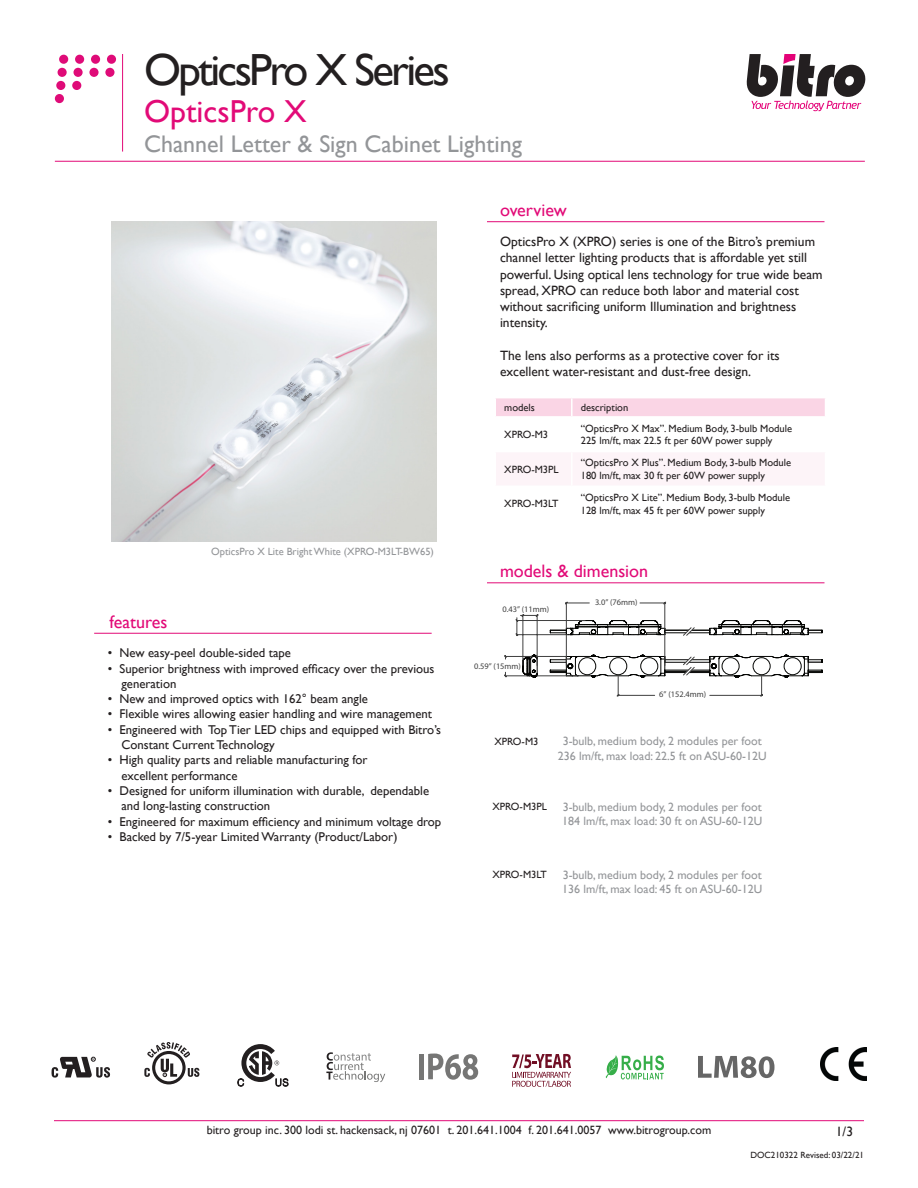
<style>
.page{position:relative;width:918px;height:1188px;background:#fff}
.page>*{position:absolute;margin:0;border:0;box-sizing:border-box;transform-origin:0 0}
.t1{font:45px "Gill Sans";letter-spacing:-.06em;color:#231f20}
.t2{font:31.8px "Gill Sans";color:#e20a77}
.t3{font:24px "Gill Sans";color:#939598}
.t4{font:18px "Gill Sans";color:#e20a77}
.t5{font:13.5px/16.2px "Gill Sans";color:#231f20}
.t6{font:12.75px/15.3px "Gill Sans";color:#231f20}
.t7{font:12px "Gill Sans";color:#939598}
.t8{font:12px "Gill Sans";color:#231f20}
.t9{font:10.5px "Gill Sans";color:#231f20}
.t10{font:10.5px "Gill Sans";color:#939598}
.t11{font:9px "Gill Sans";color:#231f20}
.t12{font:8.4px "Myriad Pro";color:#3f3f3f}
</style>
<div class="page">
<div style="left:59px;top:55px;width:9px;height:9px;background:#df0b78;border-radius:50%"></div>
<div style="left:75px;top:55px;width:9px;height:9px;background:#df0b78;border-radius:50%"></div>
<div style="left:91px;top:55px;width:9px;height:9px;background:#df0b78;border-radius:50%"></div>
<div style="left:107px;top:55px;width:9px;height:9px;background:#df0b78;border-radius:50%"></div>
<div style="left:58px;top:68px;width:9px;height:9px;background:#df0b78;border-radius:50%"></div>
<div style="left:74px;top:68px;width:9px;height:9px;background:#df0b78;border-radius:50%"></div>
<div style="left:89px;top:68px;width:10px;height:9px;background:#df0b78;border-radius:50%"></div>
<div style="left:105px;top:68px;width:10px;height:9px;background:#df0b78;border-radius:50%"></div>
<div style="left:56px;top:81px;width:9px;height:9px;background:#df0b78;border-radius:50%"></div>
<div style="left:72px;top:81px;width:9px;height:9px;background:#df0b78;border-radius:50%"></div>
<div style="left:55px;top:94px;width:9px;height:9px;background:#df0b78;border-radius:50%"></div>
<hr style="left:122px;top:54px;width:1px;height:98px;background:#e20a77">
<hr style="left:55px;top:161px;width:810px;height:1px;background:#e20a77">
<hr style="left:94px;top:633px;width:338px;height:1px;background:#e20a77">
<hr style="left:487px;top:221px;width:338px;height:1px;background:#e20a77">
<hr style="left:487px;top:583px;width:338px;height:1px;background:#e20a77">
<svg style="left:746px;top:54px;width:120px;height:57px"></svg>
<img style="left:112px;top:222px;width:324px;height:320px">
<svg style="left:496px;top:398px;width:329px;height:87px"></svg>
<hr style="left:495px;top:416px;width:77px;height:2px;background:#fff">
<hr style="left:572px;top:416px;width:254px;height:2px;background:#fff">
<hr style="left:571px;top:418px;width:2px;height:33px;background:#fff">
<hr style="left:495px;top:451px;width:77px;height:1px;background:#fff">
<hr style="left:572px;top:451px;width:254px;height:1px;background:#fff">
<hr style="left:571px;top:452px;width:2px;height:34px;background:#fff">
<hr style="left:54px;top:1120px;width:810px;height:1px;background:#e20a77">
<svg style="left:512px;top:1054px;width:59px;height:33px"></svg>
<svg style="left:605px;top:1055px;width:59px;height:24px"></svg>
<svg style="left:51px;top:1057px;width:59px;height:21px"></svg>
<svg style="left:326px;top:1052px;width:59px;height:30px"></svg>
<div style="left:419px;top:1054px;width:5px;height:25px;background:#767675"></div>
<svg style="left:428px;top:1054px;width:50px;height:26px"></svg>
<svg style="left:237px;top:1044px;width:52px;height:43px"></svg>
<svg style="left:698px;top:1056px;width:76px;height:22px"></svg>
<svg style="left:152px;top:1051px;width:34px;height:33px"></svg>
<div style="left:155px;top:1054px;width:28px;height:27px;background:#fff;border-radius:50%"></div>
<svg style="left:144px;top:1042px;width:55px;height:35px"></svg>
<img style="left:820px;top:1048px;width:47px;height:33px">
<svg style="left:504px;top:602px;width:319px;height:95px"></svg>
<p class="t1" style="left:144px;top:44px;width:307px">OpticsPro X Series</p>
<p class="t2" style="left:144px;top:92px;width:164px">OpticsPro X</p>
<p class="t3" style="left:144px;top:130px;width:379px">Channel Letter &amp; Sign Cabinet Lighting</p>
<p class="t4" style="left:500px;top:200px;width:68px">overview</p>
<p class="t5" style="left:500px;top:234px;width:324px">OpticsPro X (XPRO) series is one of the Bitro’s premium channel letter lighting products that is affordable yet still powerful. Using optical lens technology for true wide beam spread, XPRO can reduce both labor and material cost without sacrificing uniform Illumination and brightness intensity.</p>
<p class="t5" style="left:500px;top:347px;width:281px">The lens also performs as a protective cover for its excellent water-resistant and dust-free design.</p>
<p class="t9" style="left:504px;top:401px;width:32px">models</p>
<p class="t9" style="left:581px;top:401px;width:49px">description</p>
<p class="t9" style="left:504px;top:428px;width:45px">XPRO-M3</p>
<p class="t9" style="left:581px;top:422px;width:213px">“OpticsPro X Max”. Medium Body, 3-bulb Module</p>
<p class="t9" style="left:581px;top:435px;width:193px">225 lm/ft, max 22.5 ft per 60W power supply</p>
<p class="t4" style="left:110px;top:611px;width:59px">features</p>
<p class="t10" style="left:211px;top:545px;width:224px">OpticsPro X Lite Bright White (XPRO-M3LT-BW65)</p>
<p class="t6" style="left:108px;top:646px;width:184px">• New easy-peel double-sided tape</p>
<p class="t6" style="left:121px;top:661px;width:315px;text-indent:-14px">• Superior brightness with improved efficacy over the previous generation</p>
<p class="t6" style="left:108px;top:691px;width:261px">• New and improved optics with 162° beam angle</p>
<p class="t6" style="left:108px;top:707px;width:326px">• Flexible wires allowing easier handling and wire management</p>
<p class="t6" style="left:121px;top:722px;width:321px;text-indent:-14px">• Engineered with Top Tier LED chips and equipped with Bitro’s<br>Constant Current Technology</p>
<p class="t6" style="left:121px;top:753px;width:248px;text-indent:-14px">• High quality parts and reliable manufacturing for excellent performance</p>
<p class="t6" style="left:121px;top:783px;width:309px;text-indent:-14px">• Designed for uniform illumination with durable, dependable and long-lasting construction</p>
<p class="t6" style="left:108px;top:814px;width:335px">• Engineered for maximum efficiency and minimum voltage drop</p>
<p class="t6" style="left:108px;top:829px;width:291px">• Backed by 7/5-year Limited Warranty (Product/Labor)</p>
<p class="t9" style="left:504px;top:463px;width:56px">XPRO-M3PL</p>
<p class="t9" style="left:504px;top:498px;width:56px">XPRO-M3LT</p>
<p class="t9" style="left:581px;top:457px;width:212px">“OpticsPro X Plus”. Medium Body, 3-bulb Module</p>
<p class="t9" style="left:581px;top:469px;width:186px">180 lm/ft, max 30 ft per 60W power supply</p>
<p class="t9" style="left:581px;top:491px;width:211px">“OpticsPro X Lite”. Medium Body, 3-bulb Module</p>
<p class="t9" style="left:581px;top:504px;width:186px">128 lm/ft, max 45 ft per 60W power supply</p>
<p class="t4" style="left:500px;top:560px;width:150px">models &amp; dimension</p>
<p class="t12" style="left:502px;top:604px;width:48px">0.43” (11mm)</p>
<p class="t12" style="left:595px;top:597px;width:44px">3.0” (76mm)</p>
<p class="t12" style="left:474px;top:661px;width:48px">0.59” (15mm)</p>
<p class="t9" style="left:495px;top:735px;width:45px">XPRO-M3</p>
<p class="t12" style="left:659px;top:689px;width:48px">6” (152.4mm)</p>
<p class="t7" style="left:563px;top:734px;width:200px">3-bulb, medium body, 2 modules per foot</p>
<p class="t7" style="left:558px;top:749px;width:210px">236 lm/ft, max load: 22.5 ft on ASU-60-12U</p>
<p class="t9" style="left:492px;top:800px;width:56px">XPRO-M3PL</p>
<p class="t7" style="left:563px;top:800px;width:200px">3-bulb, medium body, 2 modules per foot</p>
<p class="t7" style="left:562px;top:814px;width:201px">184 lm/ft, max load: 30 ft on ASU-60-12U</p>
<p class="t9" style="left:492px;top:869px;width:56px">XPRO-M3LT</p>
<p class="t7" style="left:563px;top:868px;width:200px">3-bulb, medium body, 2 modules per foot</p>
<p class="t7" style="left:562px;top:882px;width:201px">136 lm/ft, max load: 45 ft on ASU-60-12U</p>
<p class="t8" style="left:207px;top:1123px;width:506px">bitro group inc. 300 lodi st. hackensack, nj 07601 t. 201.641.1004 f. 201.641.0057 www.bitrogroup.com</p>
<p class="t5" style="left:836px;top:1123px;width:19px">1/3</p>
<p class="t11" style="left:750px;top:1150px;width:115px">DOC210322 Revised: 03/22/21</p>
</div>
